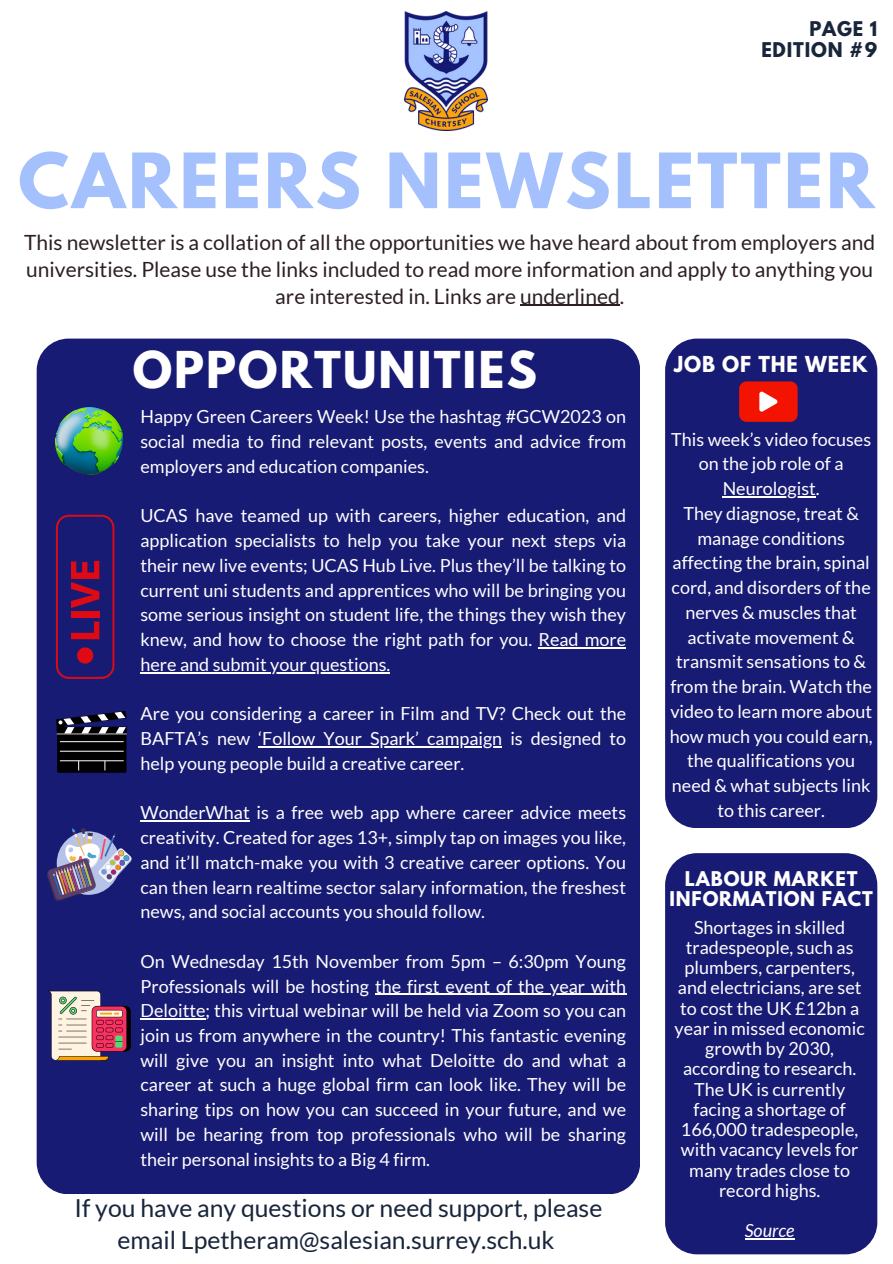
<style>
.page{position:relative;width:893px;height:1264px;background:#fff}
.page>*{position:absolute;margin:0;border:0;box-sizing:border-box;transform-origin:0 0}
.t1{font:700 67.5px "League Spartan";letter-spacing:.045em;color:#a4c1fd}
.t2{font:700 45px "League Spartan";letter-spacing:.045em;color:#fff}
.t3{font:24.75px/31.7px "Lato";color:#18253b;text-align:center}
.t4{font:21px/27px "Lato";color:#2d1f21;text-align:center}
.t5{font:700 19.5px "League Spartan";letter-spacing:.045em;color:#fff}
.t6{font:18px/24.8px "Lato";color:#fff;text-align:justify}
.t7{font:700 18px/20.2px "League Spartan";letter-spacing:.045em;color:#fff;text-align:center}
.t8{font:700 18px "League Spartan";letter-spacing:.045em;color:#18253b}
.t9{font:italic 18px "Lato";color:#fff}
</style>
<div class="page">
<div style="left:37px;top:338px;width:603px;height:856px;background:#181b74;border-radius:32px"></div>
<div style="left:665px;top:338px;width:212px;height:490px;background:#181b74;border-radius:32px"></div>
<div style="left:665px;top:853px;width:212px;height:401px;background:#181b74;border-radius:32px"></div>
<hr style="left:520px;top:305px;width:99px;height:1px;background:#2d1f21">
<img style="left:404px;top:12px;width:83px;height:119px">
<svg style="left:739px;top:381px;width:58px;height:41px;background:#ec2a1c"></svg>
<img style="left:56px;top:407px;width:66px;height:68px">
<hr style="left:538px;top:647px;width:88px;height:1px;background:#fff">
<hr style="left:140px;top:672px;width:250px;height:1px;background:#fff">
<hr style="left:258px;top:746px;width:244px;height:1px;background:#fff">
<hr style="left:140px;top:820px;width:110px;height:1px;background:#fff">
<hr style="left:375px;top:993px;width:251px;height:1px;background:#fff">
<hr style="left:140px;top:1018px;width:65px;height:1px;background:#fff">
<svg style="left:56px;top:515px;width:58px;height:164px"></svg>
<hr style="left:57px;top:733px;width:70px;height:1px;background:#ccc">
<svg style="left:56px;top:711px;width:70px;height:61px;background:#232331"></svg>
<hr style="left:60px;top:751px;width:64px;height:1px;background:#fff">
<hr style="left:60px;top:741px;width:64px;height:1px;background:#fff">
<img style="left:47px;top:828px;width:85px;height:73px">
<svg style="left:48px;top:990px;width:83px;height:70px"></svg>
<hr style="left:744px;top:1238px;width:50px;height:1px;background:#fff">
<hr style="left:722px;top:496px;width:93px;height:1px;background:#fff">
<p class="t8" style="left:809px;top:20px;width:69px">PAGE 1</p>
<p class="t8" style="left:761px;top:40px;width:117px">EDITION #9</p>
<p class="t1" style="left:18px;top:147px;width:857px">CAREERS NEWSLETTER</p>
<p class="t4" style="left:24px;top:228px;width:852px">This newsletter is a collation of all the opportunities we have heard about from employers and universities. Please use the links included to read more information and apply to anything you are interested in. Links are underlined.</p>
<p class="t2" style="left:133px;top:348px;width:405px">OPPORTUNITIES</p>
<p class="t5" style="left:674px;top:354px;width:195px">JOB OF THE WEEK</p>
<p class="t6" style="left:140px;top:404px;width:487px">Happy Green Careers Week! Use the hashtag #GCW2023 on social media to find relevant posts, events and advice from employers and education companies.</p>
<p class="t6" style="left:140px;top:503px;width:487px">UCAS have teamed up with careers, higher education, and application specialists to help you take your next steps via their new live events; UCAS Hub Live. Plus they’ll be talking to current uni students and apprentices who will be bringing you some serious insight on student life, the things they wish they knew, and how to choose the right path for you. Read more here and submit your questions.</p>
<p class="t6" style="left:140px;top:701px;width:487px">Are you considering a career in Film and TV? Check out the BAFTA’s new ‘Follow Your Spark’ campaign is designed to help young people build a creative career.</p>
<p class="t6" style="left:140px;top:800px;width:487px">WonderWhat is a free web app where career advice meets creativity. Created for ages 13+, simply tap on images you like, and it’ll match-make you with 3 creative career options. You can then learn realtime sector salary information, the freshest news, and social accounts you should follow.</p>
<p class="t6" style="left:140px;top:948px;width:487px">On Wednesday 15th November from 5pm – 6:30pm Young Professionals will be hosting the first event of the year with Deloitte; this virtual webinar will be held via Zoom so you can join us from anywhere in the country! This fantastic evening will give you an insight into what Deloitte do and what a career at such a huge global firm can look like. They will be sharing tips on how you can succeed in your future, and we will be hearing from top professionals who will be sharing their personal insights to a Big 4 firm.</p>
<p class="t3" style="left:75px;top:1191px;width:529px">If you have any questions or need support, please email Lpetheram@salesian.surrey.sch.uk</p>
<p class="t6" style="left:671px;top:426px;width:201px;text-align:center">This week’s video focuses on the job role of a<br>Neurologist.</p>
<p class="t6" style="left:669px;top:500px;width:204px;text-align:center">They diagnose, treat &amp; manage conditions affecting the brain, spinal cord, and disorders of the nerves &amp; muscles that activate movement &amp; transmit sensations to &amp; from the brain. Watch the video to learn more about how much you could earn, the qualifications you need &amp; what subjects link to this career.</p>
<p class="t7" style="left:669px;top:871px;width:205px">LABOUR MARKET<br>INFORMATION FACT</p>
<p class="t6" style="left:674px;top:916px;width:192px;line-height:20.2px;text-align:center">Shortages in skilled tradespeople, such as plumbers, carpenters, and electricians, are set to cost the UK £12bn a year in missed economic growth by 2030, according to research.<br>The UK is currently facing a shortage of<br>166,000 tradespeople, with vacancy levels for many trades close to record highs.</p>
<p class="t9" style="left:744px;top:1219px;width:51px">Source</p>
</div>
